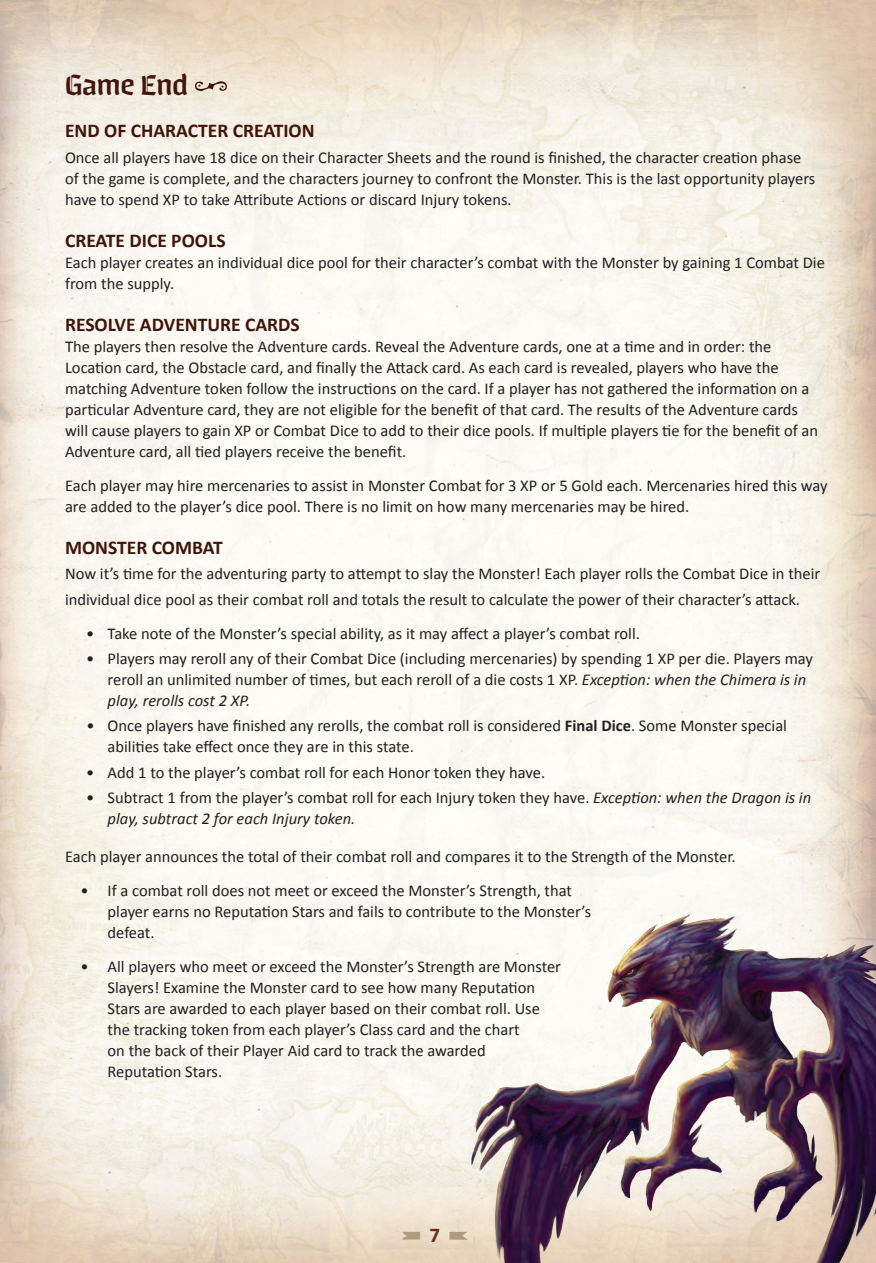
<style>
.page{position:relative;width:876px;height:1263px;background:#fff}
.page>*{position:absolute;margin:0;border:0;box-sizing:border-box;transform-origin:0 0}
.t1{font:31.5px "Whisky";color:#40150b}
.t2{font:21px "Sheldon Pictures";color:#ad9c7e}
.t3{font:700 19.5px "Calibri";color:#40150b}
.t4{font:16.5px/21px "Calibri";color:#231f20}
.s1{font-style:italic}
.s2{font-weight:700}
.s3{font-family:"Calibri";font-weight:700;color:#672f1a}
</style>
<div class="page">
<img style="left:0;top:0;width:875px;height:1262px">
<img style="left:464px;top:905px;width:411px;height:357px">
<h1 class="t1" style="left:65px;top:67px;width:164px">Game End ❖</h1>
<p class="t3" style="left:65px;top:118px;width:251px">END OF CHARACTER CREATION</p>
<p class="t4" style="left:65px;top:147px;width:751px">Once all players have 18 dice on their Character Sheets and the round is finished, the character creation phase of the game is complete, and the characters journey to confront the Monster. This is the last opportunity players have to spend XP to take Attribute Actions or discard Injury tokens.</p>
<p class="t3" style="left:65px;top:228px;width:162px">CREATE DICE POOLS</p>
<p class="t4" style="left:65px;top:252px;width:761px">Each player creates an individual dice pool for their character’s combat with the Monster by gaining 1 Combat Die from the supply.</p>
<p class="t3" style="left:65px;top:312px;width:236px">RESOLVE ADVENTURE CARDS</p>
<p class="t4" style="left:65px;top:336px;width:754px">The players then resolve the Adventure cards. Reveal the Adventure cards, one at a time and in order: the Location card, the Obstacle card, and finally the Attack card. As each card is revealed, players who have the matching Adventure token follow the instructions on the card. If a player has not gathered the information on a particular Adventure card, they are not eligible for the benefit of that card. The results of the Adventure cards will cause players to gain XP or Combat Dice to add to their dice pools. If multiple players tie for the benefit of an Adventure card, all tied players receive the benefit.</p>
<p class="t4" style="left:65px;top:475px;width:763px">Each player may hire mercenaries to assist in Monster Combat for 3 XP or 5 Gold each. Mercenaries hired this way are added to the player’s dice pool. There is no limit on how many mercenaries may be hired.</p>
<p class="t3" style="left:65px;top:535px;width:159px">MONSTER COMBAT</p>
<p class="t4" style="left:65px;top:561px;width:756px;line-height:25.5px">Now it’s time for the adventuring party to attempt to slay the Monster! Each player rolls the Combat Dice in their individual dice pool as their combat roll and totals the result to calculate the power of their character’s attack.</p>
<p class="t4" style="left:86px;top:622px;width:555px">• Take note of the Monster’s special ability, as it may affect a player’s combat roll.</p>
<p class="t4" style="left:108px;top:648px;width:706px;text-indent:-21px">• Players may reroll any of their Combat Dice (including mercenaries) by spending 1 XP per die. Players may reroll an unlimited number of times, but each reroll of a die costs 1 XP. <span class="s1">Exception: when the Chimera is in play, rerolls cost 2 XP.</span></p>
<p class="t4" style="left:107px;top:715px;width:680px;text-indent:-21px">• Once players have finished any rerolls, the combat roll is considered <span class="s2">Final Dice</span>. Some Monster special abilities take effect once they are in this state.</p>
<p class="t4" style="left:86px;top:761px;width:460px">• Add 1 to the player’s combat roll for each Honor token they have.</p>
<p class="t4" style="left:107px;top:786px;width:704px;text-indent:-21px">• Subtract 1 from the player’s combat roll for each Injury token they have. <span class="s1">Exception: when the Dragon is in play, subtract 2 for each Injury token.</span></p>
<p class="t4" style="left:65px;top:846px;width:671px">Each player announces the total of their combat roll and compares it to the Strength of the Monster.</p>
<p class="t4" style="left:107px;top:879px;width:485px;text-indent:-27px">• If a combat roll does not meet or exceed the Monster’s Strength, that player earns no Reputation Stars and fails to contribute to the Monster’s defeat.</p>
<p class="t4" style="left:107px;top:955px;width:455px;text-indent:-27px">• All players who meet or exceed the Monster’s Strength are Monster Slayers! Examine the Monster card to see how many Reputation Stars are awarded to each player based on their combat roll. Use the tracking token from each player’s Class card and the chart<br>on the back of their Player Aid card to track the awarded Reputation Stars.</p>
<p class="t2" style="left:402px;top:1224px;width:67px">- <span class="s3">7</span> ,</p>
</div>
